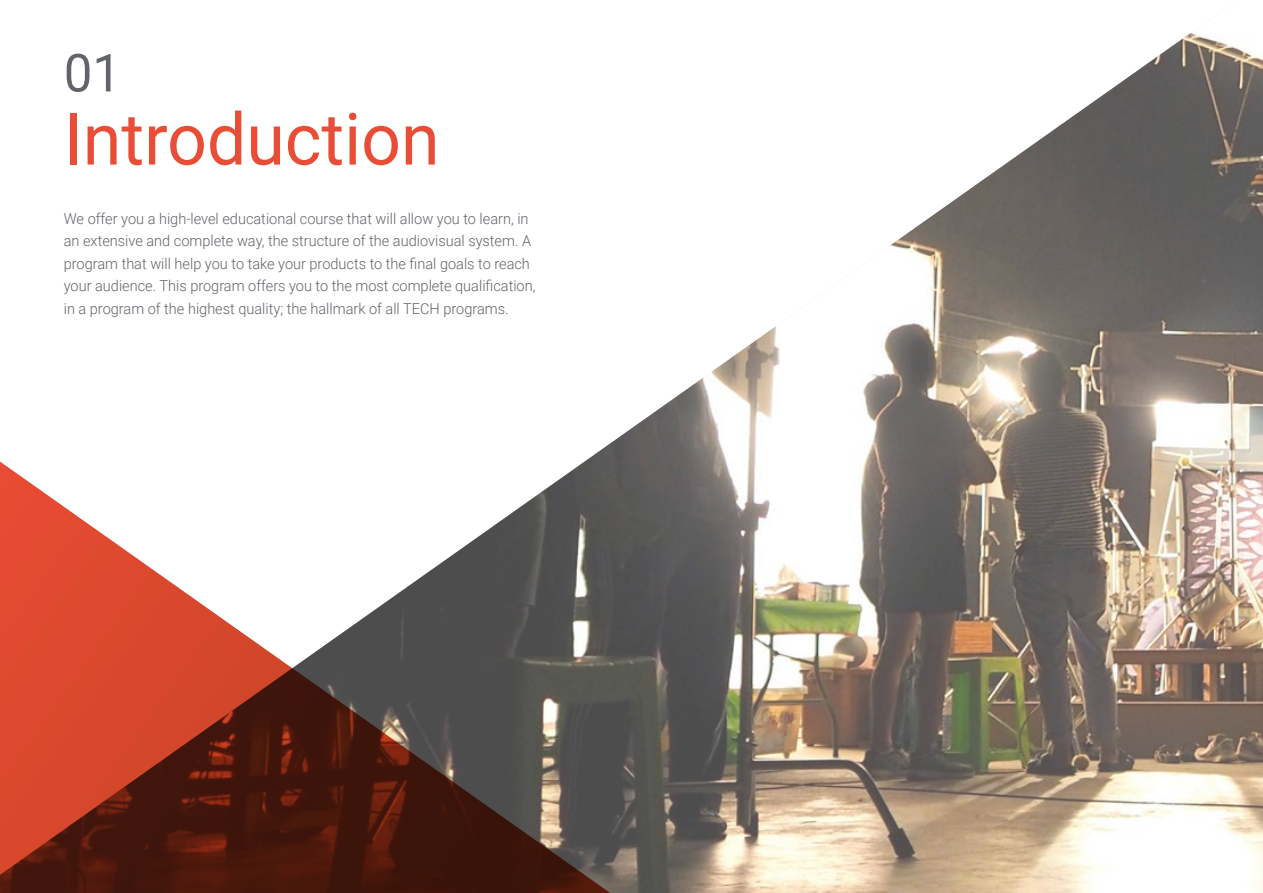
<style>
.page{position:relative;width:1263px;height:893px;background:#fff}
.page>*{position:absolute;margin:0;border:0;box-sizing:border-box;transform-origin:0 0}
.t1{font:72px "Roboto";color:#e94d35}
.t2{font:52.5px "Roboto";color:#61646a}
.t3{font:300 15px/22.5px "Roboto";color:#61646a}
</style>
<div class="page">
<img style="left:606px;top:32px;width:657px;height:861px">
<svg style="left:0;top:446px;width:640px;height:447px"></svg>
<h2 class="t2" style="left:64px;top:36px;width:59px">01</h2>
<h1 class="t1" style="left:64px;top:89px;width:377px">Introduction</h1>
<p class="t3" style="left:64px;top:207px;width:473px">We offer you a high-level educational course that will allow you to learn, in an extensive and complete way, the structure of the audiovisual system. A program that will help you to take your products to the final goals to reach your audience. This program offers you to the most complete qualification, in a program of the highest quality; the hallmark of all TECH programs.</p>
</div>
